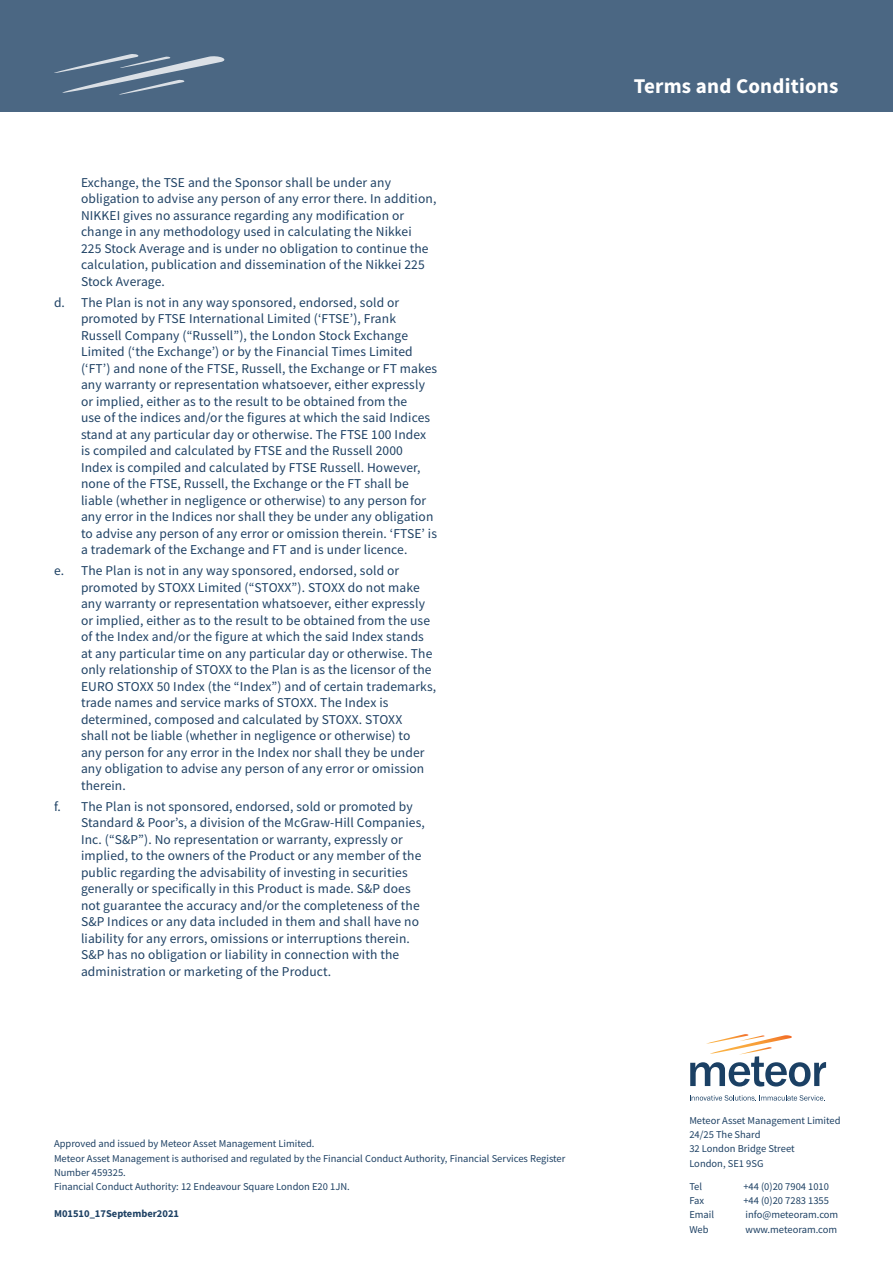
<style>
.page{position:relative;width:893px;height:1263px;background:#fff}
.page>*{position:absolute;margin:0;border:0;box-sizing:border-box;transform-origin:0 0}
.t1{font:700 21px "Source Sans Pro";letter-spacing:.01em;color:#fff}
.t2{font:13.5px/16.5px "Source Sans Pro";letter-spacing:.01em;color:#1e4164}
.Body_Text{font:10.5px/14.2px "Source Sans Pro";color:#1e4164}
.Body_Text-2{font:700 10.5px "Source Sans Pro";color:#1e4164}
</style>
<div class="page">
<div style="left:0;top:0;width:893px;height:112px;background:#4b6783"></div>
<svg style="left:54px;top:54px;width:171px;height:41px"></svg>
<svg style="left:690px;top:1034px;width:136px;height:52px"></svg>
<svg style="left:690px;top:1095px;width:135px;height:6px"></svg>
<p class="t2" style="left:81px;top:174px;width:357px">Exchange, the TSE and the Sponsor shall be under any obligation to advise any person of any error there. In addition, NIKKEI gives no assurance regarding any modification or change in any methodology used in calculating the Nikkei<br>225 Stock Average and is under no obligation to continue the calculation, publication and dissemination of the Nikkei 225<br>Stock Average.</p>
<p class="t2" style="left:81px;top:294px;width:358px;text-indent:-27px">d. The Plan is not in any way sponsored, endorsed, sold or promoted by FTSE International Limited (‘FTSE’), Frank Russell Company (“Russell”), the London Stock Exchange Limited (‘the Exchange’) or by the Financial Times Limited (‘FT’) and none of the FTSE, Russell, the Exchange or FT makes any warranty or representation whatsoever, either expressly or implied, either as to the result to be obtained from the<br>use of the indices and/or the figures at which the said Indices stand at any particular day or otherwise. The FTSE 100 Index is compiled and calculated by FTSE and the Russell 2000<br>Index is compiled and calculated by FTSE Russell. However, none of the FTSE, Russell, the Exchange or the FT shall be liable (whether in negligence or otherwise) to any person for any error in the Indices nor shall they be under any obligation to advise any person of any error or omission therein. ‘FTSE’ is a trademark of the Exchange and FT and is under licence.</p>
<p class="t2" style="left:81px;top:562px;width:357px;text-indent:-27px">e. The Plan is not in any way sponsored, endorsed, sold or promoted by STOXX Limited (“STOXX”). STOXX do not make any warranty or representation whatsoever, either expressly or implied, either as to the result to be obtained from the use of the Index and/or the figure at which the said Index stands at any particular time on any particular day or otherwise. The only relationship of STOXX to the Plan is as the licensor of the EURO STOXX 50 Index (the “Index”) and of certain trademarks, trade names and service marks of STOXX. The Index is determined, composed and calculated by STOXX. STOXX<br>shall not be liable (whether in negligence or otherwise) to<br>any person for any error in the Index nor shall they be under any obligation to advise any person of any error or omission therein.</p>
<p class="t2" style="left:81px;top:798px;width:345px;text-indent:-27px">f. The Plan is not sponsored, endorsed, sold or promoted by Standard &amp; Poor’s, a division of the McGraw-Hill Companies, Inc. (“S&amp;P”). No representation or warranty, expressly or implied, to the owners of the Product or any member of the public regarding the advisability of investing in securities generally or specifically in this Product is made. S&amp;P does not guarantee the accuracy and/or the completeness of the S&amp;P Indices or any data included in them and shall have no liability for any errors, omissions or interruptions therein.<br>S&amp;P has no obligation or liability in connection with the administration or marketing of the Product.</p>
<p class="Body_Text" style="left:54px;top:1136px;width:513px">Approved and issued by Meteor Asset Management Limited.<br>Meteor Asset Management is authorised and regulated by the Financial Conduct Authority, Financial Services Register Number 459325.<br>Financial Conduct Authority: 12 Endeavour Square London E20 1JN.</p>
<p class="Body_Text-2" style="left:54px;top:1206px;width:127px">M01510_17September2021</p>
<h1 class="t1" style="left:634px;top:72px;width:206px">Terms and Conditions</h1>
<p class="Body_Text" style="left:689px;top:1113px;width:153px">Meteor Asset Management Limited<br>24/25 The Shard<br>32 London Bridge Street<br>London, SE1 9SG</p>
<p class="Body_Text" style="left:689px;top:1179px;width:14px">Tel</p>
<p class="Body_Text" style="left:743px;top:1179px;width:87px">+44 (0)20 7904 1010</p>
<p class="Body_Text" style="left:689px;top:1193px;width:16px">Fax</p>
<p class="Body_Text" style="left:743px;top:1193px;width:87px">+44 (0)20 7283 1355</p>
<p class="Body_Text" style="left:689px;top:1207px;width:26px">Email</p>
<p class="Body_Text" style="left:745px;top:1207px;width:94px">info@meteoram.com</p>
<p class="Body_Text" style="left:689px;top:1222px;width:21px">Web</p>
<p class="Body_Text" style="left:745px;top:1222px;width:93px">www.meteoram.com</p>
</div>
